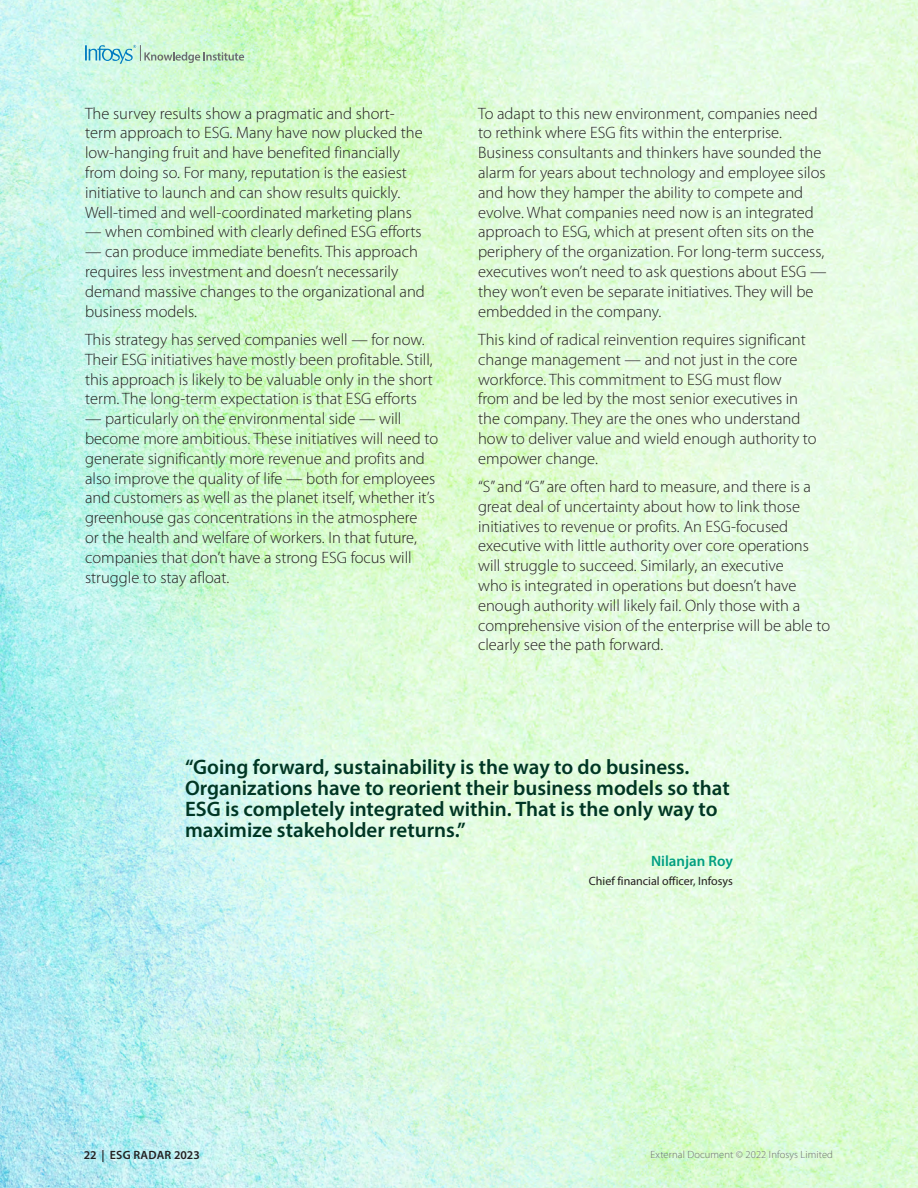
<style>
.page{position:relative;width:918px;height:1188px;background:#fff}
.page>*{position:absolute;margin:0;border:0;box-sizing:border-box;transform-origin:0 0}
.t1{font:600 21px/21px "Myriad Pro";color:#003624}
.t2{font:300 16.5px/19.8px "Myriad Pro";color:#231f20}
.t3{font:600 15px "Myriad Pro";color:#009f81}
.t4{font:12px "Myriad Pro";color:#231f20}
.t5{font:600 12px "Myriad Pro";letter-spacing:.01em;color:#231f20}
.t6{font:300 10.5px "Myriad Pro";letter-spacing:.01em;color:#6c6d70}
</style>
<div class="page">
<img style="left:0;top:0;width:918px;height:1188px">
<svg style="left:85px;top:45px;width:159px;height:19px;background:#b4ddc9"></svg>
<p class="t2" style="left:85px;top:104px;width:339px">The survey results show a pragmatic and short&shy;term approach to ESG. Many have now plucked the low-hanging fruit and have benefited financially from doing so. For many, reputation is the easiest initiative to launch and can show results quickly.<br>Well-timed and well-coordinated marketing plans</p>
<p class="t2" style="left:85px;top:222px;width:338px">— when combined with clearly defined ESG efforts</p>
<p class="t2" style="left:85px;top:242px;width:341px">— can produce immediate benefits. This approach requires less investment and doesn’t necessarily demand massive changes to the organizational and business models.</p>
<p class="t2" style="left:85px;top:330px;width:349px">This strategy has served companies well — for now.<br>Their ESG initiatives have mostly been profitable. Still, this approach is likely to be valuable only in the short term. The long-term expectation is that ESG efforts</p>
<p class="t2" style="left:85px;top:409px;width:355px">— particularly on the environmental side — will become more ambitious. These initiatives will need to generate significantly more revenue and profits and also improve the quality of life — both for employees and customers as well as the planet itself, whether it’s greenhouse gas concentrations in the atmosphere<br>or the health and welfare of workers. In that future, companies that don’t have a strong ESG focus will struggle to stay afloat.</p>
<p class="t2" style="left:478px;top:104px;width:350px">To adapt to this new environment, companies need to rethink where ESG fits within the enterprise.<br>Business consultants and thinkers have sounded the alarm for years about technology and employee silos and how they hamper the ability to compete and evolve. What companies need now is an integrated approach to ESG, which at present often sits on the periphery of the organization. For long-term success, executives won’t need to ask questions about ESG — they won’t even be separate initiatives. They will be embedded in the company.</p>
<p class="t2" style="left:478px;top:330px;width:340px">This kind of radical reinvention requires significant change management — and not just in the core workforce. This commitment to ESG must flow from and be led by the most senior executives in the company. They are the ones who understand how to deliver value and wield enough authority to empower change.</p>
<p class="t2" style="left:478px;top:477px;width:354px">“S” and “G” are often hard to measure, and there is a great deal of uncertainty about how to link those initiatives to revenue or profits. An ESG-focused executive with little authority over core operations will struggle to succeed. Similarly, an executive<br>who is integrated in operations but doesn’t have enough authority will likely fail. Only those with a comprehensive vision of the enterprise will be able to clearly see the path forward.</p>
<p class="t1" style="left:185px;top:756px;width:546px">“Going forward, sustainability is the way to do business.<br>Organizations have to reorient their business models so that ESG is completely integrated within. That is the only way to maximize stakeholder returns.”</p>
<p class="t3" style="left:651px;top:852px;width:83px">Nilanjan Roy</p>
<p class="t4" style="left:589px;top:874px;width:145px">Chief financial officer, Infosys</p>
<p class="t5" style="left:84px;top:1147px;width:117px">22 | ESG RADAR 2023</p>
<p class="t6" style="left:651px;top:1148px;width:184px">External Document © 2022 Infosys Limited</p>
</div>
